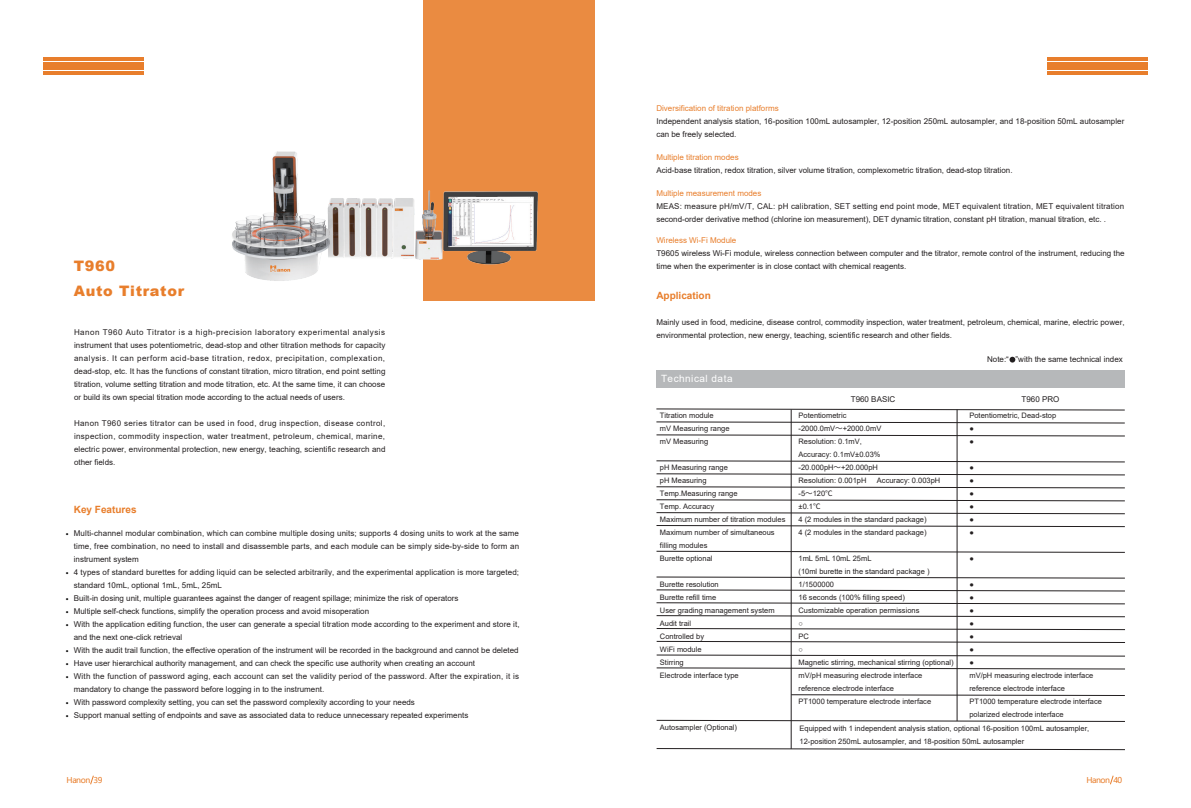
<style>
.page{position:relative;width:1191px;height:808px;background:#fff}
.page>*{position:absolute;margin:0;border:0;box-sizing:border-box;transform-origin:0 0}
.t1{font:900 14.4px/25.2px "Arial";letter-spacing:.05em;color:#e87e2c}
.t2{font:700 10px "Arial";color:#e87e2c}
.t3{font:10px "Arial";letter-spacing:.05em;color:#fff}
.t4{font:8px/13px "Arial";color:#231f20}
.t5{font:8px "Arial";color:#e87e2c}
.t6{font:8px "Microsoft Ya Hei";letter-spacing:-.06em;color:#e87e2c}
.t7{font:8px/13px "Arial";color:#030303;text-align:justify}
.t8{font:7.5px/13px "Arial";color:#231f20}
.s1{font-family:"Source Han Sans SC"}
</style>
<div class="page">
<hr style="left:44px;top:58px;width:100px;height:3px;background:#e87e2c">
<hr style="left:44px;top:71px;width:100px;height:3px;background:#e87e2c">
<div style="left:44px;top:63px;width:100px;height:7px;background:#e87e2c"></div>
<hr style="left:1047px;top:58px;width:100px;height:3px;background:#e87e2c">
<hr style="left:1047px;top:71px;width:100px;height:3px;background:#e87e2c">
<div style="left:1047px;top:63px;width:100px;height:7px;background:#e87e2c"></div>
<svg style="left:90px;top:775px;width:4px;height:9px"></svg>
<svg style="left:1110px;top:775px;width:3px;height:9px"></svg>
<svg style="left:656px;top:408px;width:469px;height:2px"></svg>
<svg style="left:656px;top:434px;width:469px;height:2px"></svg>
<svg style="left:656px;top:421px;width:469px;height:2px"></svg>
<svg style="left:656px;top:473px;width:469px;height:2px"></svg>
<svg style="left:656px;top:460px;width:469px;height:2px"></svg>
<svg style="left:656px;top:551px;width:469px;height:2px"></svg>
<svg style="left:790px;top:694px;width:335px;height:2px"></svg>
<svg style="left:656px;top:720px;width:469px;height:2px"></svg>
<svg style="left:656px;top:748px;width:469px;height:2px"></svg>
<svg style="left:656px;top:576px;width:469px;height:3px"></svg>
<svg style="left:656px;top:589px;width:469px;height:2px"></svg>
<svg style="left:656px;top:602px;width:469px;height:2px"></svg>
<svg style="left:656px;top:628px;width:469px;height:2px"></svg>
<svg style="left:656px;top:641px;width:469px;height:2px"></svg>
<svg style="left:656px;top:654px;width:469px;height:3px"></svg>
<svg style="left:656px;top:667px;width:469px;height:2px"></svg>
<svg style="left:656px;top:615px;width:469px;height:2px"></svg>
<svg style="left:656px;top:499px;width:469px;height:2px"></svg>
<svg style="left:656px;top:486px;width:469px;height:2px"></svg>
<svg style="left:656px;top:512px;width:469px;height:2px"></svg>
<svg style="left:656px;top:525px;width:469px;height:2px"></svg>
<hr style="left:791px;top:410px;width:1px;height:339px;background:#231f20">
<hr style="left:956px;top:410px;width:1px;height:311px;background:#231f20">
<svg style="left:1009px;top:357px;width:6px;height:6px"></svg>
<div style="left:424px;top:0;width:171px;height:301px;background:#ea8b41"></div>
<img style="left:232px;top:100px;width:306px;height:201px">
<h1 class="t1" style="left:74px;top:253px;width:112px">T960<br>Auto Titrator</h1>
<p class="t4" style="left:74px;top:326px;width:313px;text-align:justify">Hanon T960 Auto Titrator is a high-precision laboratory experimental analysis instrument that uses potentiometric, dead-stop and other titration methods for capacity analysis. It can perform acid-base titration, redox, precipitation, complexation, dead-stop, etc. It has the functions of constant titration, micro titration, end point setting titration, volume setting titration and mode titration, etc. At the same time, it can choose or build its own special titration mode according to the actual needs of users.</p>
<p class="t4" style="left:74px;top:417px;width:313px;text-align:justify">Hanon T960 series titrator can be used in food, drug inspection, disease control, inspection, commodity inspection, water treatment, petroleum, chemical, marine, electric power, environmental protection, new energy, teaching, scientific research and other fields.</p>
<p class="t2" style="left:74px;top:503px;width:64px">Key Features</p>
<p class="t4" style="left:74px;top:526px;width:447px">Multi-channel modular combination, which can combine multiple dosing units; supports 4 dosing units to work at the same time, free combination, no need to install and disassemble parts, and each module can be simply side-by-side to form an instrument system<br>4 types of standard burettes for adding liquid can be selected arbitrarily, and the experimental application is more targeted; standard 10mL, optional 1mL, 5mL, 25mL<br>Built-in dosing unit, multiple guarantees against the danger of reagent spillage; minimize the risk of operators<br>Multiple self-check functions, simplify the operation process and avoid misoperation<br>With the application editing function, the user can generate a special titration mode according to the experiment and store it, and the next one-click retrieval<br>With the audit trail function, the effective operation of the instrument will be recorded in the background and cannot be deleted Have user hierarchical authority management, and can check the specific use authority when creating an account<br>With the function of password aging, each account can set the validity period of the password. After the expiration, it is mandatory to change the password before logging in to the instrument.<br>With password complexity setting, you can set the password complexity according to your needs<br>Support manual setting of endpoints and save as associated data to reduce unnecessary repeated experiments</p>
<p class="t7" style="left:66px;top:527px;width:4px">•</p>
<p class="t7" style="left:66px;top:566px;width:4px">•</p>
<p class="t7" style="left:66px;top:592px;width:4px">• • •</p>
<p class="t7" style="left:66px;top:644px;width:4px">• • •</p>
<p class="t7" style="left:66px;top:696px;width:4px">• •</p>
<p class="t5" style="left:656px;top:103px;width:124px">Diversification of titration platforms</p>
<p class="t4" style="left:656px;top:115px;width:469px">Independent analysis station, 16-position 100mL autosampler, 12-position 250mL autosampler, and 18-position 50mL autosampler can be freely selected.</p>
<p class="t5" style="left:656px;top:152px;width:84px">Multiple titration modes</p>
<p class="t4" style="left:656px;top:164px;width:358px">Acid-base titration, redox titration, silver volume titration, complexometric titration, dead-stop titration.</p>
<p class="t5" style="left:656px;top:188px;width:106px">Multiple measurement modes</p>
<p class="t4" style="left:656px;top:199px;width:469px">MEAS: measure pH/mV/T, CAL: pH calibration, SET setting end point mode, MET equivalent titration, MET equivalent titration second-order derivative method (chlorine ion measurement), DET dynamic titration, constant pH titration, manual titration, etc. .</p>
<p class="t5" style="left:656px;top:235px;width:81px">Wireless Wi-Fi Module</p>
<p class="t4" style="left:656px;top:247px;width:470px">T9605 wireless Wi-Fi module, wireless connection between computer and the titrator, remote control of the instrument, reducing the time when the experimenter is in close contact with chemical reagents.</p>
<p class="t2" style="left:656px;top:288px;width:56px">Application</p>
<p class="t4" style="left:656px;top:315px;width:470px">Mainly used in food, medicine, disease control, commodity inspection, water treatment, petroleum, chemical, marine, electric power, environmental protection, new energy, teaching, scientific research and other fields.</p>
<p class="t3" style="left:661px;top:372px;width:73px">Technical data</p>
<p class="t8" style="left:660px;top:408px;width:71px">Titration module<br>mV Measuring range mV Measuring</p>
<p class="t8" style="left:660px;top:460px;width:127px">pH Measuring range<br>pH Measuring<br>Temp.Measuring range<br>Temp. Accuracy<br>Maximum number of titration modules<br>Maximum number of simultaneous filling modules<br>Burette optional</p>
<p class="t8" style="left:660px;top:577px;width:116px">Burette resolution<br>Burette refill time<br>User grading management system<br>Audit trail<br>Controlled by<br>WiFi module<br>Stirring<br>Electrode interface type</p>
<p class="t8" style="left:660px;top:720px;width:79px">Autosampler (Optional)</p>
<p class="t4" style="left:987px;top:352px;width:137px">Note:“ ”with the same technical index</p>
<p class="t4" style="left:851px;top:393px;width:46px">T960 BASIC</p>
<p class="t4" style="left:1021px;top:393px;width:39px">T960 PRO</p>
<p class="t8" style="left:798px;top:408px;width:84px">Potentiometric -2000.0mV<span class="s1">～</span>+2000.0mV<br>Resolution: 0.1mV,<br>Accuracy: 0.1mV±0.03% -20.000pH<span class="s1">～</span>+20.000pH<br>Resolution: 0.001pH</p>
<p class="t8" style="left:877px;top:473px;width:65px">Accuracy: 0.003pH</p>
<p class="t8" style="left:798px;top:486px;width:129px">-5<span class="s1">～</span>120<span class="s1">℃<br></span>±0.1<span class="s1">℃<br></span>4 (2 modules in the standard package)<br>4 (2 modules in the standard package)</p>
<p class="t8" style="left:798px;top:551px;width:157px">1mL 5mL 10mL 25mL<br>(10ml burette in the standard package )<br>1/1500000<br>16 seconds (100% filling speed)<br>Customizable operation permissions<br>○<br>PC<br>○<br>Magnetic stirring, mechanical stirring (optional) mV/pH measuring electrode interface reference electrode interface<br>PT1000 temperature electrode interface</p>
<p class="t8" style="left:969px;top:408px;width:88px">Potentiometric, Dead-stop ●<br>●</p>
<p class="t8" style="left:969px;top:460px;width:6px;text-align:justify">● ● ● ● ● ●</p>
<p class="t8" style="left:969px;top:551px;width:6px">●</p>
<p class="t8" style="left:969px;top:577px;width:134px">●<br>●<br>●<br>●<br>●<br>●<br>●<br>mV/pH measuring electrode interface reference electrode interface<br>PT1000 temperature electrode interface polarized electrode interface</p>
<p class="t8" style="left:799px;top:722px;width:291px">Equipped with 1 independent analysis station, optional 16-position 100mL autosampler,<br>12-position 250mL autosampler, and 18-position 50mL autosampler</p>
<p class="t6" style="left:67px;top:775px;width:37px">Hanon 39</p>
<p class="t6" style="left:1086px;top:775px;width:37px">Hanon 40</p>
</div>
